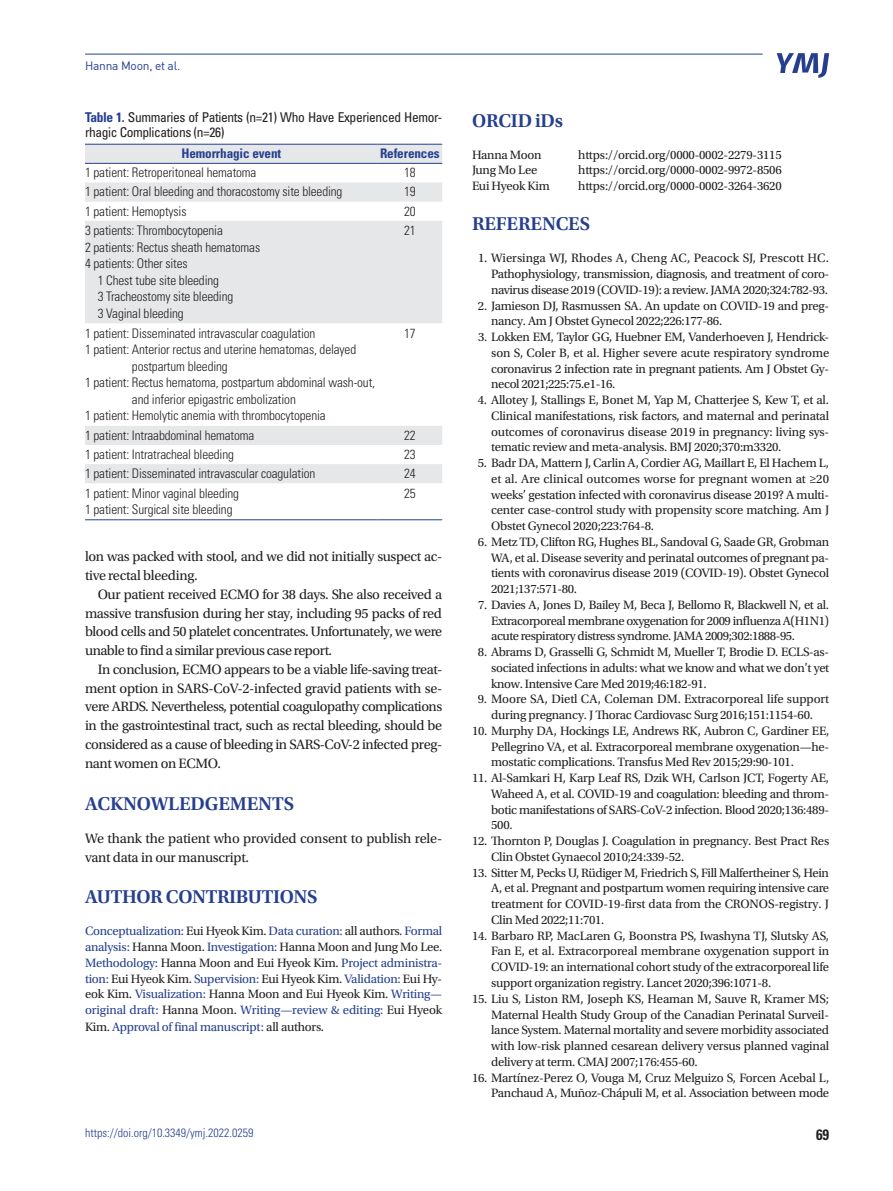
<style>
.page{position:relative;width:893px;height:1191px;background:#fff}
.page>*{position:absolute;margin:0;border:0;box-sizing:border-box;transform-origin:0 0}
.큰제목{font:600 19.5px "Utopia Std";letter-spacing:-.01em;color:#253f8e}
.t1{font:700 condensed 15px "Univers LT Std";color:#231f20}
.본문{font:14.25px/18.8px "Utopia Std";letter-spacing:-.03em;color:#231f20;text-align:justify}
.본문1{font:14.25px/18.8px "Utopia Std";letter-spacing:-.015em;color:#231f20}
.표제목{font:condensed 13.5px/15px "Univers LT Std";letter-spacing:-.03em;color:#231f20}
.표본문{font:300 condensed 13.2px/16.5px "Univers LT Std";letter-spacing:-.01em;color:#231f20}
.표본문-2{font:700 condensed 13.2px "Univers LT Std";letter-spacing:-.01em;color:#253f8e}
.본문1-2{font:12.75px/15.8px "Utopia Std";letter-spacing:-.02em;color:#231f20;text-align:justify}
.본문1-3{font:12.75px/15.9px "Utopia Std";letter-spacing:-.02em;color:#253f8e;text-align:justify}
.t2{font:300 condensed 12px "Univers LT Std";color:#253f8e}
.t3{font:12px "Dinreg";letter-spacing:-.02em;color:#253f8e}
.s1{font-weight:700;color:#253f8e}
.s2{color:#231f20}
</style>
<div class="page">
<svg style="left:777px;top:53px;width:52px;height:25px"></svg>
<hr style="left:85px;top:54px;width:678px;height:1px;background:#253f8e">
<svg style="left:85px;top:145px;width:357px;height:338px;fill:#e6e7e9"></svg>
<hr style="left:85px;top:144px;width:293px;height:1px;background:#253f8e">
<hr style="left:378px;top:144px;width:64px;height:1px;background:#253f8e">
<hr style="left:85px;top:163px;width:293px;height:1px;background:#253f8e">
<hr style="left:378px;top:163px;width:64px;height:1px;background:#253f8e">
<hr style="left:85px;top:519px;width:293px;height:1px;background:#253f8e">
<hr style="left:378px;top:519px;width:64px;height:1px;background:#253f8e">
<p class="t3" style="left:85px;top:58px;width:97px">Hanna Moon, et al.</p>
<p class="표제목" style="left:85px;top:109px;width:359px"><span class="s1">Table 1.</span> Summaries of Patients (n=21) Who Have Experienced Hemor&shy;rhagic Complications (n=26)</p>
<p class="표본문-2" style="left:181px;top:145px;width:101px">Hemorrhagic event</p>
<p class="표본문-2" style="left:380px;top:145px;width:61px">References</p>
<p class="표본문" style="left:85px;top:164px;width:173px">1 patient: Retroperitoneal hematoma</p>
<p class="표본문" style="left:404px;top:164px;width:13px">18</p>
<p class="표본문" style="left:85px;top:183px;width:259px">1 patient: Oral bleeding and thoracostomy site bleeding</p>
<p class="표본문" style="left:404px;top:183px;width:13px">19</p>
<p class="표본문" style="left:85px;top:203px;width:103px">1 patient: Hemoptysis</p>
<p class="표본문" style="left:404px;top:203px;width:13px">20</p>
<p class="표본문" style="left:85px;top:222px;width:139px">3 patients: Thrombocytopenia</p>
<p class="표본문" style="left:85px;top:239px;width:177px">2 patients: Rectus sheath hematomas</p>
<p class="표본문" style="left:85px;top:255px;width:104px">4 patients: Other sites</p>
<p class="표본문" style="left:98px;top:272px;width:123px">1 Chest tube site bleeding</p>
<p class="표본문" style="left:98px;top:288px;width:137px">3 Tracheostomy site bleeding</p>
<p class="표본문" style="left:98px;top:305px;width:87px">3 Vaginal bleeding</p>
<p class="표본문" style="left:404px;top:222px;width:13px">21</p>
<p class="표본문" style="left:85px;top:325px;width:232px">1 patient: Disseminated intravascular coagulation</p>
<p class="표본문" style="left:132px;top:341px;width:226px;text-indent:-47px">1 patient: Anterior rectus and uterine hematomas, delayed postpartum bleeding</p>
<p class="표본문" style="left:132px;top:374px;width:245px;text-indent:-47px">1 patient: Rectus hematoma, postpartum abdominal wash-out, and inferior epigastric embolization</p>
<p class="표본문" style="left:85px;top:407px;width:242px">1 patient: Hemolytic anemia with thrombocytopenia</p>
<p class="표본문" style="left:404px;top:325px;width:13px">17</p>
<p class="표본문" style="left:85px;top:427px;width:171px">1 patient: Intraabdominal hematoma</p>
<p class="표본문" style="left:404px;top:427px;width:13px">22</p>
<p class="표본문" style="left:85px;top:446px;width:150px">1 patient: Intratracheal bleeding</p>
<p class="표본문" style="left:404px;top:446px;width:13px">23</p>
<p class="표본문" style="left:85px;top:465px;width:232px">1 patient: Disseminated intravascular coagulation</p>
<p class="표본문" style="left:404px;top:465px;width:13px">24</p>
<p class="표본문" style="left:85px;top:485px;width:156px">1 patient: Minor vaginal bleeding</p>
<p class="표본문" style="left:85px;top:501px;width:149px">1 patient: Surgical site bleeding</p>
<p class="표본문" style="left:404px;top:485px;width:13px">25</p>
<p class="본문" style="left:85px;top:547px;width:359px">lon was packed with stool, and we did not initially suspect ac&shy;tive rectal bleeding.</p>
<p class="본문" style="left:85px;top:585px;width:359px;text-indent:13px">Our patient received ECMO for 38 days. She also received a massive transfusion during her stay, including 95 packs of red blood cells and 50 platelet concentrates. Unfortunately, we were unable to find a similar previous case report.</p>
<p class="본문" style="left:85px;top:660px;width:359px;text-indent:13px">In conclusion, ECMO appears to be a viable life-saving treat&shy;ment option in SARS-CoV-2-infected gravid patients with se&shy;vere ARDS. Nevertheless, potential coagulopathy complications in the gastrointestinal tract, such as rectal bleeding, should be considered as a cause of bleeding in SARS-CoV-2 infected preg&shy;nant women on ECMO.</p>
<p class="큰제목" style="left:85px;top:792px;width:210px">ACKNOWLEDGEMENTS</p>
<p class="본문1" style="left:85px;top:829px;width:359px">We thank the patient who provided consent to publish rele&shy;vant data in our manuscript.</p>
<p class="큰제목" style="left:85px;top:886px;width:234px">AUTHOR CONTRIBUTIONS</p>
<p class="본문1-3" style="left:85px;top:923px;width:359px">Conceptualization: <span class="s2">Eui Hyeok Kim.</span> Data curation: <span class="s2">all authors.</span> Formal analysis: <span class="s2">Hanna Moon.</span> Investigation: <span class="s2">Hanna Moon and Jung Mo Lee.<br></span>Methodology: <span class="s2">Hanna Moon and Eui Hyeok Kim.</span> Project administra&shy;tion: <span class="s2">Eui Hyeok Kim.</span> Supervision: <span class="s2">Eui Hyeok Kim.</span> Validation: <span class="s2">Eui Hy&shy;eok Kim.</span> Visualization: <span class="s2">Hanna Moon and Eui Hyeok Kim.</span> Writing— original draft: <span class="s2">Hanna Moon.</span> Writing—review &amp; editing: <span class="s2">Eui Hyeok Kim.</span> Approval of final manuscript: <span class="s2">all authors.</span></p>
<p class="t2" style="left:85px;top:1125px;width:170px">https://doi.org/10.3349/ymj.2022.0259</p>
<p class="큰제목" style="left:472px;top:109px;width:92px">ORCID iDs</p>
<p class="본문1-2" style="left:472px;top:147px;width:71px">Hanna Moon</p>
<p class="본문1-2" style="left:578px;top:147px;width:205px">https://orcid.org/0000-0002-2279-3115</p>
<p class="본문1-2" style="left:472px;top:163px;width:67px">Jung Mo Lee</p>
<p class="본문1-2" style="left:578px;top:163px;width:205px">https://orcid.org/0000-0002-9972-8506</p>
<p class="본문1-2" style="left:472px;top:178px;width:79px">Eui Hyeok Kim</p>
<p class="본문1-2" style="left:578px;top:178px;width:205px">https://orcid.org/0000-0002-3264-3620</p>
<p class="큰제목" style="left:472px;top:213px;width:120px">REFERENCES</p>
<p class="본문1-2" style="left:491px;top:250px;width:340px;text-indent:-13px">1. Wiersinga WJ, Rhodes A, Cheng AC, Peacock SJ, Prescott HC.<br>Pathophysiology, transmission, diagnosis, and treatment of coro&shy;navirus disease 2019 (COVID-19): a review. JAMA 2020;324:782-93.</p>
<p class="본문1-2" style="left:491px;top:298px;width:340px;text-indent:-13px">2. Jamieson DJ, Rasmussen SA. An update on COVID-19 and preg&shy;nancy. Am J Obstet Gynecol 2022;226:177-86.</p>
<p class="본문1-2" style="left:491px;top:329px;width:340px;text-indent:-13px">3. Lokken EM, Taylor GG, Huebner EM, Vanderhoeven J, Hendrick&shy;son S, Coler B, et al. Higher severe acute respiratory syndrome coronavirus 2 infection rate in pregnant patients. Am J Obstet Gy&shy;necol 2021;225:75.e1-16.</p>
<p class="본문1-2" style="left:491px;top:392px;width:340px;text-indent:-13px">4. Allotey J, Stallings E, Bonet M, Yap M, Chatterjee S, Kew T, et al.<br>Clinical manifestations, risk factors, and maternal and perinatal outcomes of coronavirus disease 2019 in pregnancy: living sys&shy;tematic review and meta-analysis. BMJ 2020;370:m3320.</p>
<p class="본문1-2" style="left:491px;top:455px;width:340px;text-indent:-13px">5. Badr DA, Mattern J, Carlin A, Cordier AG, Maillart E, El Hachem L, et al. Are clinical outcomes worse for pregnant women at ≥20 weeks’ gestation infected with coronavirus disease 2019? A multi&shy;center case-control study with propensity score matching. Am J Obstet Gynecol 2020;223:764-8.</p>
<p class="본문1-2" style="left:491px;top:534px;width:340px;text-indent:-13px">6. Metz TD, Clifton RG, Hughes BL, Sandoval G, Saade GR, Grobman WA, et al. Disease severity and perinatal outcomes of pregnant pa&shy;tients with coronavirus disease 2019 (COVID-19). Obstet Gynecol 2021;137:571-80.</p>
<p class="본문1-2" style="left:491px;top:597px;width:340px;text-indent:-13px">7. Davies A, Jones D, Bailey M, Beca J, Bellomo R, Blackwell N, et al.<br>Extracorporeal membrane oxygenation for 2009 influenza A(H1N1) acute respiratory distress syndrome. JAMA 2009;302:1888-95.</p>
<p class="본문1-2" style="left:491px;top:644px;width:340px;text-indent:-13px">8. Abrams D, Grasselli G, Schmidt M, Mueller T, Brodie D. ECLS-as&shy;sociated infections in adults: what we know and what we don’t yet know. Intensive Care Med 2019;46:182-91.</p>
<p class="본문1-2" style="left:478px;top:691px;width:353px;text-align:center">9. Moore SA, Dietl CA, Coleman DM. Extracorporeal life support during pregnancy. J Thorac Cardiovasc Surg 2016;151:1154-60.</p>
<p class="본문1-2" style="left:491px;top:723px;width:340px;text-indent:-19px">10. Murphy DA, Hockings LE, Andrews RK, Aubron C, Gardiner EE, Pellegrino VA, et al. Extracorporeal membrane oxygenation—he&shy;mostatic complications. Transfus Med Rev 2015;29:90-101.</p>
<p class="본문1-2" style="left:491px;top:770px;width:340px;text-indent:-19px">11. Al-Samkari H, Karp Leaf RS, Dzik WH, Carlson JCT, Fogerty AE, Waheed A, et al. COVID-19 and coagulation: bleeding and throm&shy;botic manifestations of SARS-CoV-2 infection. Blood 2020;136:489- 500.</p>
<p class="본문1-2" style="left:491px;top:833px;width:340px;text-indent:-19px">12. Thornton P, Douglas J. Coagulation in pregnancy. Best Pract Res<br>Clin Obstet Gynaecol 2010;24:339-52.</p>
<p class="본문1-2" style="left:491px;top:865px;width:339px;text-indent:-19px">13. Sitter M, Pecks U, Rüdiger M, Friedrich S, Fill Malfertheiner S, Hein A, et al. Pregnant and postpartum women requiring intensive care treatment for COVID-19-first data from the CRONOS-registry. J Clin Med 2022;11:701.</p>
<p class="본문1-2" style="left:491px;top:928px;width:340px;text-indent:-19px">14. Barbaro RP, MacLaren G, Boonstra PS, Iwashyna TJ, Slutsky AS, Fan E, et al. Extracorporeal membrane oxygenation support in COVID-19: an international cohort study of the extracorporeal life support organization registry. Lancet 2020;396:1071-8.</p>
<p class="본문1-2" style="left:491px;top:991px;width:340px;text-indent:-19px">15. Liu S, Liston RM, Joseph KS, Heaman M, Sauve R, Kramer MS; Maternal Health Study Group of the Canadian Perinatal Surveil&shy;lance System. Maternal mortality and severe morbidity associated with low-risk planned cesarean delivery versus planned vaginal delivery at term. CMAJ 2007;176:455-60.</p>
<p class="본문1-2" style="left:472px;top:1069px;width:359px;text-align:right">16. Martínez-Perez O, Vouga M, Cruz Melguizo S, Forcen Acebal L,<br>Panchaud A, Muñoz-Chápuli M, et al. Association between mode</p>
<p class="t1" style="left:816px;top:1125px;width:15px">69</p>
</div>
